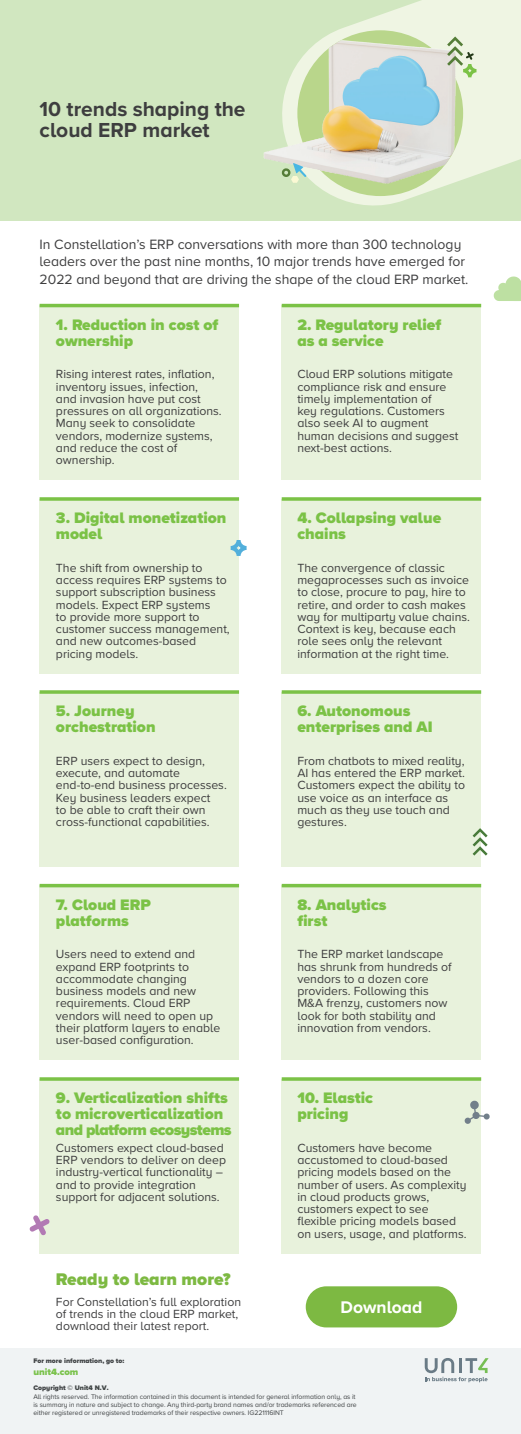
<style>
.page{position:relative;width:521px;height:1434px;background:#fff}
.page>*{position:absolute;margin:0;border:0;box-sizing:border-box;transform-origin:0 0}
.t1{font:700 21px/21px "Proxima Nova A";color:#3e3e3f}
.t2{font:900 17.5px "Proxima Nova A";color:#7db942}
.t3{font:700 17.5px "Proxima Nova A";color:#fff}
.t4{font:900 15.75px/15.8px "Proxima Nova A";color:#7bc246}
.t5{font:14px/17.5px "Proxima Nova A";color:#3e3e3f}
.t6{font:12.25px/12.2px "Proxima Nova A";color:#3e3e3f}
.t7{font:900 9.45px "Proxima Nova A";color:#7ac24b}
.t8{font:6.83px/7.7px "Proxima Nova A";letter-spacing:-.005em;color:#414446}
.t9{font:900 6.83px "Proxima Nova A";color:#414446}
.t10{font:900 6.83px "Proxima Nova A";color:#414646}
.s1{color:#414446}
</style>
<div class="page">
<div style="left:0;top:0;width:521px;height:220px;background:#d1e7c0"></div>
<svg style="left:282px;top:0;width:239px;height:206px;fill:#eff5e3"></svg>
<img style="left:297px;top:30px;width:166px;height:166px;border-radius:83px">
<div style="left:0;top:1348px;width:521px;height:86px;background:#f0f3f4"></div>
<svg style="left:425px;top:1358px;width:63px;height:24px"></svg>
<img style="left:421px;top:32px;width:47px;height:64px">
<img style="left:263px;top:137px;width:72px;height:43px">
<svg style="left:444px;top:36px;width:32px;height:41px"></svg>
<svg style="left:281px;top:163px;width:25px;height:20px"></svg>
<div style="left:282px;top:305px;width:199px;height:175px;background:#e8f2dc"></div>
<hr style="left:282px;top:304px;width:199px;height:3px;background:#7bc246">
<div style="left:306px;top:1286px;width:151px;height:41px;background:#7db942;border-radius:21px"></div>
<svg style="left:494px;top:276px;width:27px;height:25px"></svg>
<div style="left:40px;top:305px;width:199px;height:175px;background:#e8f2dc"></div>
<hr style="left:40px;top:304px;width:199px;height:3px;background:#7bc246">
<div style="left:282px;top:499px;width:199px;height:174px;background:#e8f2dc"></div>
<svg style="left:282px;top:497px;width:199px;height:4px"></svg>
<div style="left:40px;top:499px;width:199px;height:174px;background:#e8f2dc"></div>
<svg style="left:40px;top:497px;width:199px;height:4px"></svg>
<div style="left:282px;top:692px;width:199px;height:174px;background:#e8f2dc"></div>
<svg style="left:282px;top:690px;width:199px;height:4px"></svg>
<div style="left:40px;top:692px;width:199px;height:174px;background:#e8f2dc"></div>
<svg style="left:40px;top:690px;width:199px;height:4px"></svg>
<div style="left:282px;top:885px;width:199px;height:175px;background:#e8f2dc"></div>
<hr style="left:282px;top:884px;width:199px;height:3px;background:#7bc246">
<div style="left:40px;top:885px;width:199px;height:175px;background:#e8f2dc"></div>
<hr style="left:40px;top:884px;width:199px;height:3px;background:#7bc246">
<div style="left:282px;top:1079px;width:199px;height:174px;background:#e8f2dc"></div>
<hr style="left:282px;top:1077px;width:199px;height:3px;background:#7bc246">
<div style="left:40px;top:1079px;width:199px;height:174px;background:#e8f2dc"></div>
<hr style="left:40px;top:1077px;width:199px;height:3px;background:#7bc246">
<svg style="left:231px;top:540px;width:16px;height:16px"></svg>
<svg style="left:472px;top:828px;width:16px;height:28px"></svg>
<svg style="left:30px;top:1215px;width:19px;height:20px"></svg>
<svg style="left:464px;top:1100px;width:26px;height:24px"></svg>
<h1 class="t1" style="left:40px;top:98px;width:207px">10 trends shaping the cloud ERP market</h1>
<p class="t5" style="left:40px;top:234px;width:430px">In Constellation’s ERP conversations with more than 300 technology leaders over the past nine months, 10 major trends have emerged for<br>2022 and beyond that are driving the shape of the cloud ERP market.</p>
<p class="t4" style="left:56px;top:317px;width:164px">1. Reduction in cost of ownership</p>
<p class="t4" style="left:297px;top:317px;width:145px">2. Regulatory relief as a service</p>
<p class="t6" style="left:56px;top:367px;width:167px">Rising interest rates, inflation, inventory issues, infection, and invasion have put cost pressures on all organizations.<br>Many seek to consolidate vendors, modernize systems, and reduce the cost of ownership.</p>
<p class="t6" style="left:297px;top:367px;width:162px">Cloud ERP solutions mitigate compliance risk and ensure timely implementation of<br>key regulations. Customers also seek AI to augment human decisions and suggest next-best actions.</p>
<p class="t4" style="left:56px;top:510px;width:172px">3. Digital monetization model</p>
<p class="t4" style="left:297px;top:510px;width:145px">4. Collapsing value chains</p>
<p class="t6" style="left:56px;top:561px;width:175px">The shift from ownership to access requires ERP systems to support subscription business models. Expect ERP systems<br>to provide more support to customer success management, and new outcomes-based pricing models.</p>
<p class="t6" style="left:297px;top:561px;width:174px">The convergence of classic megaprocesses such as invoice to close, procure to pay, hire to retire, and order to cash makes way for multiparty value chains.<br>Context is key, because each role sees only the relevant information at the right time.</p>
<p class="t4" style="left:56px;top:703px;width:101px">5. Journey orchestration</p>
<p class="t4" style="left:297px;top:703px;width:137px">6. Autonomous enterprises and AI</p>
<p class="t6" style="left:56px;top:754px;width:172px">ERP users expect to design, execute, and automate end-to-end business processes.<br>Key business leaders expect<br>to be able to craft their own cross-functional capabilities.</p>
<p class="t6" style="left:297px;top:754px;width:169px">From chatbots to mixed reality,<br>AI has entered the ERP market.<br>Customers expect the ability to use voice as an interface as much as they use touch and gestures.</p>
<p class="t4" style="left:56px;top:897px;width:96px">7. Cloud ERP platforms</p>
<p class="t4" style="left:297px;top:897px;width:91px">8. Analytics first</p>
<p class="t6" style="left:56px;top:947px;width:166px">Users need to extend and expand ERP footprints to accommodate changing business models and new requirements. Cloud ERP vendors will need to open up their platform layers to enable user-based configuration.</p>
<p class="t6" style="left:297px;top:947px;width:156px">The ERP market landscape has shrunk from hundreds of vendors to a dozen core providers. Following this<br>M&amp;A frenzy, customers now look for both stability and innovation from vendors.</p>
<p class="t4" style="left:56px;top:1090px;width:177px">9. Verticalization shifts to microverticalization and platform ecosystems</p>
<p class="t4" style="left:297px;top:1090px;width:77px">10. Elastic pricing</p>
<p class="t6" style="left:56px;top:1141px;width:172px">Customers expect cloud-based<br>ERP vendors to deliver on deep industry-vertical functionality – and to provide integration support for adjacent solutions.</p>
<p class="t6" style="left:297px;top:1141px;width:171px">Customers have become accustomed to cloud-based pricing models based on the number of users. As complexity in cloud products grows, customers expect to see flexible pricing models based on users, usage, and platforms.</p>
<h2 class="t2" style="left:56px;top:1266px;width:176px">Ready to learn more?</h2>
<p class="t6" style="left:56px;top:1295px;width:187px">For Constellation’s full exploration of trends in the cloud ERP market, download their latest report.</p>
<p class="t9" style="left:33px;top:1355px;width:92px">For more information, go to:</p>
<h2 class="t3" style="left:340px;top:1293px;width:83px">Download</h2>
<p class="t7" style="left:33px;top:1364px;width:47px">unit4.com</p>
<p class="t8" style="left:33px;top:1392px;width:325px">All rights reserved. The information contained in this document is intended for general information only, as it is summary in nature and subject to change. Any third-party brand names and/or trademarks referenced are either registered or unregistered trademarks of their respective owners. IG221116INT</p>
<p class="t10" style="left:33px;top:1382px;width:77px"><span class="s1">Copyright</span> © Unit4 N.V.</p>
</div>
